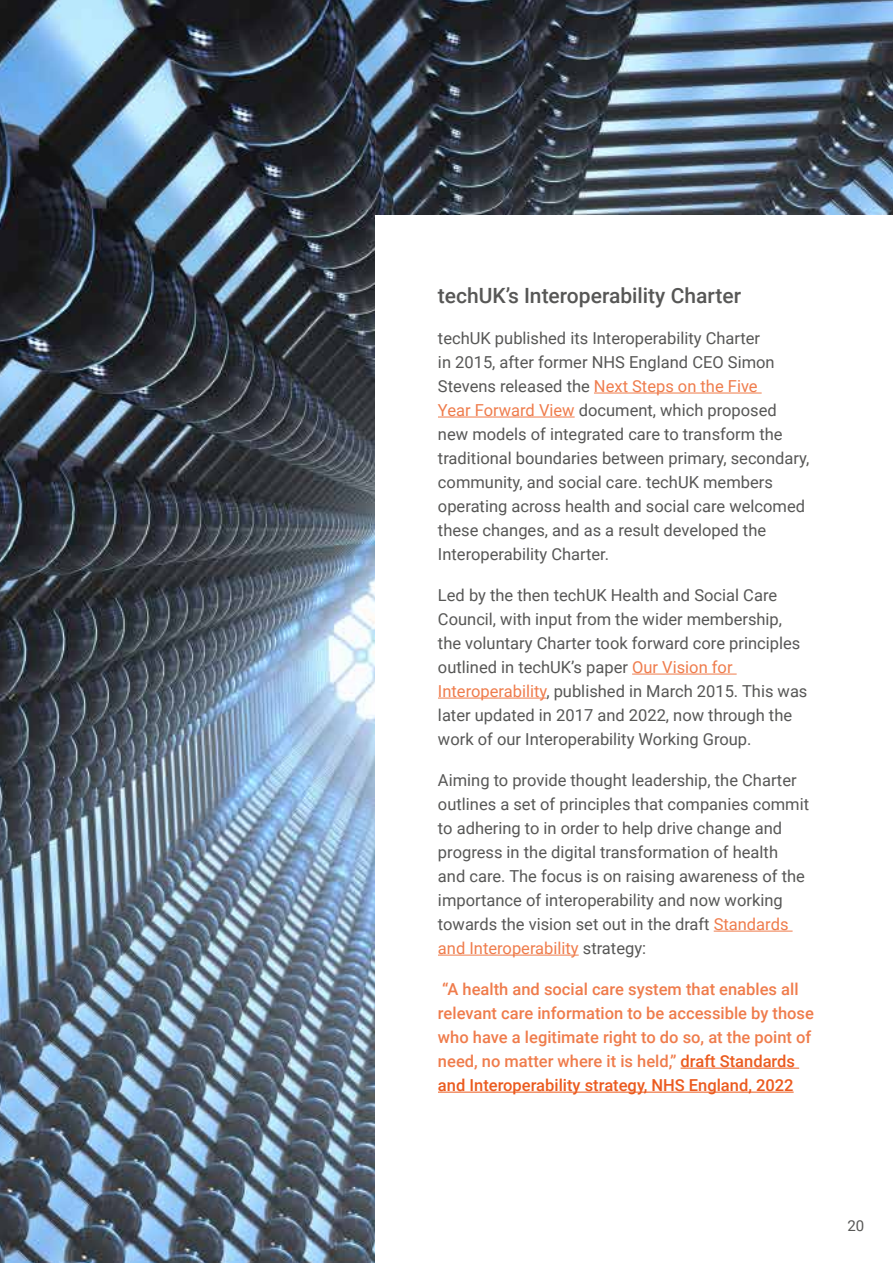
<style>
.page{position:relative;width:893px;height:1263px;background:#fff}
.page>*{position:absolute;margin:0;border:0;box-sizing:border-box;transform-origin:0 0}
.t1{font:500 21px "Roboto";color:#575756}
.t2{font:16.5px/24px "Roboto";color:#575756}
.t3{font:500 16.5px/24px "Roboto";color:#ef7c4c}
.t4{font:15px "Roboto";color:#575756}
.s1{color:#ef7c4c}
.s2{color:#eb5b1f}
</style>
<div class="page">
<img style="left:0;top:0;width:893px;height:1263px">
<div style="left:376px;top:216px;width:517px;height:1047px;background:#fff"></div>
<hr style="left:594px;top:393px;width:168px;height:1px;background:#ef7c4c">
<hr style="left:438px;top:417px;width:137px;height:1px;background:#ef7c4c">
<hr style="left:632px;top:674px;width:105px;height:1px;background:#ef7c4c">
<hr style="left:438px;top:698px;width:108px;height:1px;background:#ef7c4c">
<hr style="left:714px;top:931px;width:79px;height:1px;background:#ef7c4c">
<hr style="left:438px;top:955px;width:141px;height:1px;background:#ef7c4c">
<hr style="left:681px;top:1068px;width:118px;height:1px;background:#eb5b1f">
<hr style="left:438px;top:1092px;width:356px;height:1px;background:#eb5b1f">
<p class="t1" style="left:438px;top:281px;width:305px">techUK’s Interoperability Charter</p>
<p class="t2" style="left:438px;top:325px;width:373px">techUK published its Interoperability Charter<br>in 2015, after former NHS England CEO Simon Stevens released the <span class="s1">Next Steps on the Five<br>Year Forward View</span> document, which proposed new models of integrated care to transform the traditional boundaries between primary, secondary, community, and social care. techUK members operating across health and social care welcomed these changes, and as a result developed the Interoperability Charter.</p>
<p class="t2" style="left:438px;top:582px;width:371px">Led by the then techUK Health and Social Care Council, with input from the wider membership, the voluntary Charter took forward core principles outlined in techUK’s paper <span class="s1">Our Vision for Interoperability</span>, published in March 2015. This was later updated in 2017 and 2022, now through the work of our Interoperability Working Group.</p>
<p class="t2" style="left:438px;top:767px;width:373px">Aiming to provide thought leadership, the Charter outlines a set of principles that companies commit to adhering to in order to help drive change and progress in the digital transformation of health and care. The focus is on raising awareness of the importance of interoperability and now working towards the vision set out in the draft <span class="s1">Standards and Interoperability</span> strategy:</p>
<p class="t3" style="left:438px;top:976px;width:378px">“A health and social care system that enables all relevant care information to be accessible by those who have a legitimate right to do so, at the point of need, no matter where it is held,” <span class="s2">draft Standards and Interoperability strategy, NHS England, 2022</span></p>
<p class="t4" style="left:847px;top:1215px;width:18px">20</p>
</div>
